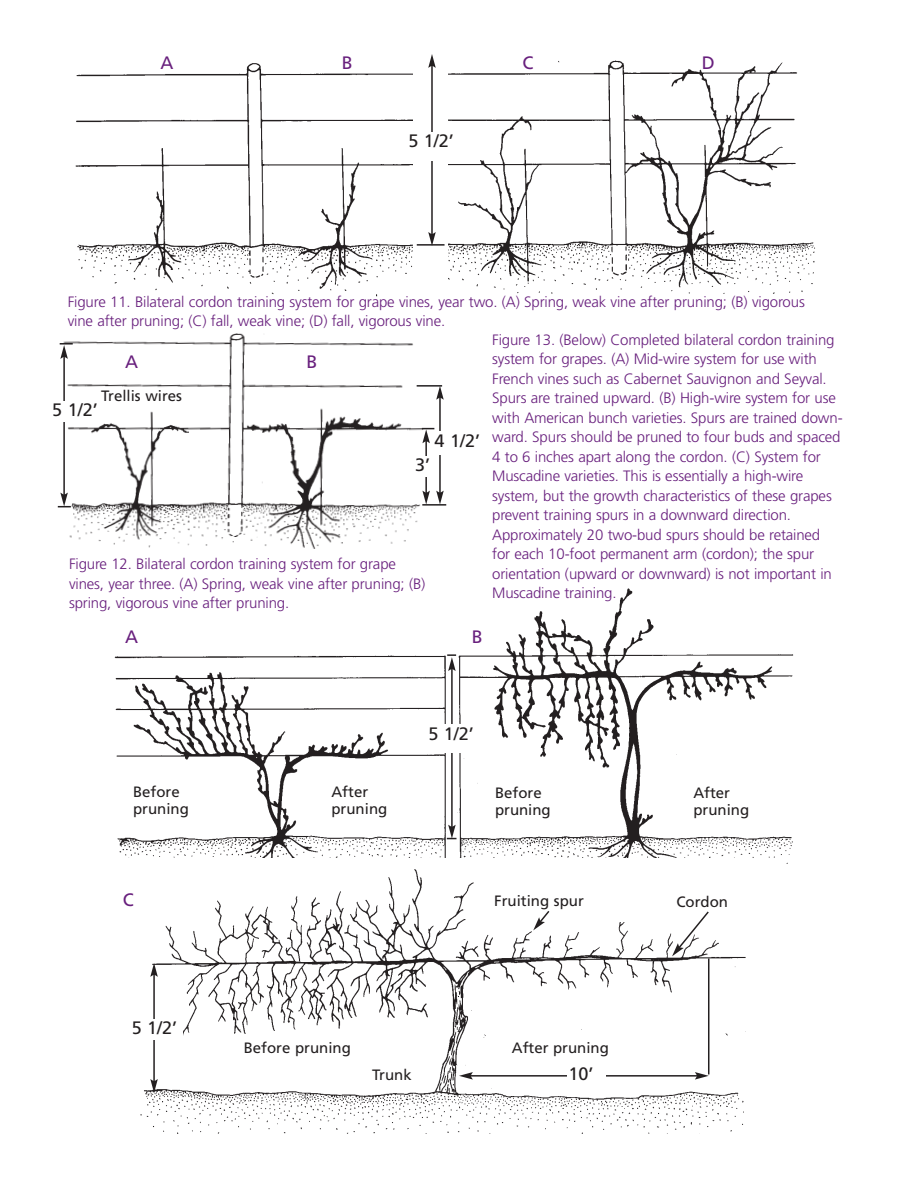
<style>
.page{position:relative;width:918px;height:1188px;background:#fff}
.page>*{position:absolute;margin:0;border:0;box-sizing:border-box;transform-origin:0 0}
.t1{font:18px "Frutiger";color:#231f20}
.t2{font:18px "Frutiger";color:#681f7d}
.t3{font:300 15px/19.5px "Frutiger";letter-spacing:-.01em;color:#681f7d}
.t4{font:15px/16.5px "Frutiger";color:#231f20}
</style>
<div class="page">
<img style="left:75px;top:60px;width:740px;height:237px">
<img style="left:57px;top:333px;width:390px;height:216px">
<img style="left:114px;top:588px;width:680px;height:276px">
<img style="left:114px;top:858px;width:667px;height:276px">
<div style="left:68px;top:556px;width:364px;height:61px;background:#fff"></div>
<div style="left:413px;top:54px;width:35px;height:245px;background:#fff"></div>
<hr style="left:431px;top:65px;width:2px;height:170px;background:#231f20">
<svg style="left:428px;top:54px;width:8px;height:14px"></svg>
<svg style="left:428px;top:232px;width:8px;height:12px"></svg>
<hr style="left:417px;top:244px;width:28px;height:2px;background:#231f20">
<div style="left:407px;top:132px;width:52px;height:28px;background:#fff"></div>
<hr style="left:451px;top:668px;width:2px;height:159px;background:#231f20">
<div style="left:427px;top:725px;width:52px;height:28px;background:#fff"></div>
<hr style="left:63px;top:356px;width:2px;height:139px;background:#231f20">
<div style="left:51px;top:401px;width:52px;height:21px;background:#fff"></div>
<hr style="left:153px;top:974px;width:2px;height:108px;background:#231f20">
<svg style="left:150px;top:963px;width:8px;height:14px"></svg>
<svg style="left:150px;top:1079px;width:8px;height:14px"></svg>
<div style="left:130px;top:1019px;width:52px;height:21px;background:#fff"></div>
<div style="left:100px;top:388px;width:104px;height:21px;background:#fff"></div>
<div style="left:132px;top:785px;width:77px;height:41px;background:#fff"></div>
<div style="left:330px;top:784px;width:78px;height:40px;background:#fff"></div>
<div style="left:242px;top:1040px;width:148px;height:29px;background:#fff"></div>
<div style="left:493px;top:893px;width:147px;height:29px;background:#fff"></div>
<div style="left:675px;top:894px;width:147px;height:29px;background:#fff"></div>
<div style="left:510px;top:1040px;width:160px;height:27px;background:#fff"></div>
<div style="left:494px;top:786px;width:77px;height:41px;background:#fff"></div>
<div style="left:692px;top:785px;width:78px;height:40px;background:#fff"></div>
<svg style="left:58px;top:493px;width:13px;height:14px"></svg>
<hr style="left:422px;top:504px;width:24px;height:2px;background:#231f20">
<hr style="left:417px;top:385px;width:25px;height:2px;background:#231f20">
<svg style="left:60px;top:343px;width:13px;height:16px"></svg>
<hr style="left:425px;top:441px;width:2px;height:52px;background:#231f20">
<svg style="left:422px;top:491px;width:8px;height:14px"></svg>
<hr style="left:439px;top:397px;width:2px;height:96px;background:#231f20">
<svg style="left:436px;top:386px;width:8px;height:14px"></svg>
<svg style="left:436px;top:491px;width:8px;height:14px"></svg>
<svg style="left:422px;top:428px;width:12px;height:15px"></svg>
<div style="left:414px;top:456px;width:21px;height:21px;background:#fff"></div>
<div style="left:433px;top:432px;width:50px;height:23px;background:#fff"></div>
<hr style="left:708px;top:958px;width:1px;height:116px;background:#231f20">
<hr style="left:470px;top:1075px;width:228px;height:2px;background:#231f20">
<svg style="left:459px;top:1072px;width:14px;height:8px"></svg>
<svg style="left:695px;top:1072px;width:14px;height:8px"></svg>
<div style="left:567px;top:1065px;width:39px;height:21px;background:#fff"></div>
<svg style="left:533px;top:911px;width:18px;height:19px"></svg>
<svg style="left:672px;top:910px;width:38px;height:46px"></svg>
<svg style="left:447px;top:825px;width:10px;height:14px"></svg>
<svg style="left:447px;top:654px;width:9px;height:17px"></svg>
<p class="t2" style="left:161px;top:52px;width:14px">A</p>
<p class="t2" style="left:342px;top:52px;width:12px">B</p>
<p class="t1" style="left:408px;top:130px;width:47px">5 1/2’</p>
<p class="t2" style="left:522px;top:52px;width:12px">C</p>
<p class="t2" style="left:702px;top:52px;width:14px">D</p>
<p class="t3" style="left:68px;top:292px;width:739px">Figure 11. Bilateral cordon training system for grape vines, year two. (A) Spring, weak vine after pruning; (B) vigorous vine after pruning; (C) fall, weak vine; (D) fall, vigorous vine.</p>
<p class="t2" style="left:125px;top:352px;width:14px">A</p>
<p class="t2" style="left:306px;top:352px;width:12px">B</p>
<p class="t4" style="left:101px;top:388px;width:83px">Trellis wires</p>
<p class="t1" style="left:52px;top:399px;width:47px">5 1/2’</p>
<p class="t1" style="left:435px;top:430px;width:47px">4 1/2’</p>
<p class="t1" style="left:415px;top:455px;width:17px">3’</p>
<p class="t3" style="left:69px;top:554px;width:358px">Figure 12. Bilateral cordon training system for grape vines, year three. (A) Spring, weak vine after pruning; (B) spring, vigorous vine after pruning.</p>
<p class="t2" style="left:125px;top:626px;width:14px">A</p>
<p class="t2" style="left:472px;top:626px;width:12px">B</p>
<p class="t3" style="left:492px;top:330px;width:352px">Figure 13. (Below) Completed bilateral cordon training system for grapes. (A) Mid-wire system for use with French vines such as Cabernet Sauvignon and Seyval.<br>Spurs are trained upward. (B) High-wire system for use with American bunch varieties. Spurs are trained down&shy;ward. Spurs should be pruned to four buds and spaced 4 to 6 inches apart along the cordon. (C) System for Muscadine varieties. This is essentially a high-wire system, but the growth characteristics of these grapes prevent training spurs in a downward direction.<br>Approximately 20 two-bud spurs should be retained<br>for each 10-foot permanent arm (cordon); the spur orientation (upward or downward) is not important in Muscadine training.</p>
<p class="t4" style="left:133px;top:784px;width:57px">Before pruning</p>
<p class="t4" style="left:332px;top:784px;width:57px">After pruning</p>
<p class="t2" style="left:123px;top:889px;width:12px">C</p>
<p class="t1" style="left:428px;top:723px;width:47px">5 1/2’</p>
<p class="t4" style="left:495px;top:785px;width:57px">Before pruning</p>
<p class="t4" style="left:693px;top:785px;width:57px">After pruning</p>
<p class="t4" style="left:494px;top:893px;width:91px">Fruiting spur</p>
<p class="t4" style="left:676px;top:894px;width:53px">Cordon</p>
<p class="t1" style="left:132px;top:1017px;width:47px">5 1/2’</p>
<p class="t4" style="left:244px;top:1039px;width:109px">Before pruning</p>
<p class="t4" style="left:372px;top:1067px;width:41px">Trunk</p>
<p class="t4" style="left:512px;top:1039px;width:99px">After pruning</p>
<p class="t1" style="left:568px;top:1063px;width:27px">10’</p>
</div>
